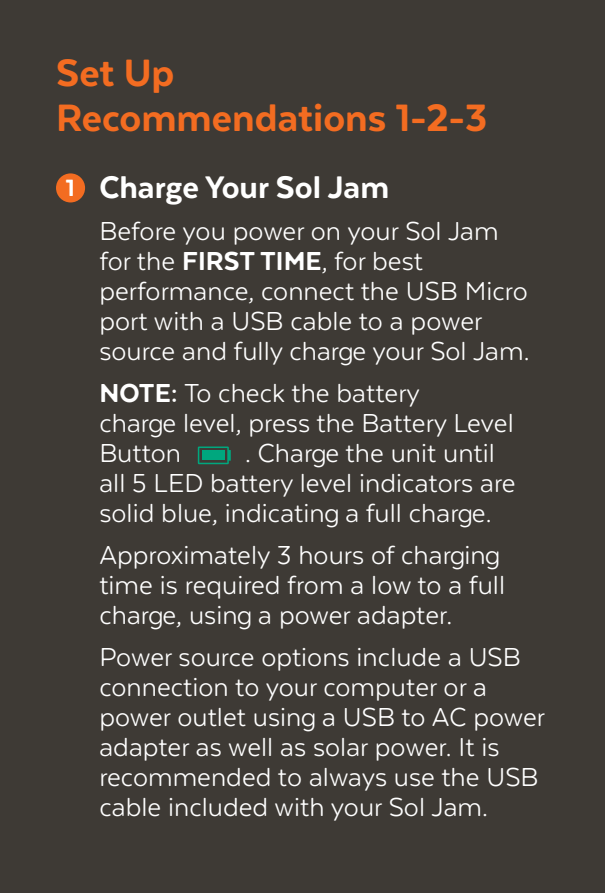
<style>
.page{position:relative;width:605px;height:893px;background:#3e3a35}
.page>*{position:absolute;margin:0;border:0;box-sizing:border-box;transform-origin:0 0}
.t1{font:800 44px/44px "Texta";color:#f36c21}
.t2{font:800 36px "Texta";color:#fff}
.t3{font:30px/30px "Texta";color:#fff}
.s1{font-size:27.2px}
.s2{font-weight:800}
</style>
<div class="page">
<div style="left:56px;top:173px;width:29px;height:29px;background:#f36c21;border-radius:50%"></div>
<svg style="left:198px;top:446px;width:33px;height:18px"></svg>
<h1 class="t1" style="left:56px;top:51px;width:432px">Set Up<br>Recommendations 1-2-3</h1>
<p class="t2" style="left:66px;top:169px;width:325px"><span class="s1">1</span> Charge Your Sol Jam</p>
<p class="t3" style="left:99px;top:216px;width:432px">Before you power on your Sol Jam for the <span class="s2">FIRST TIME</span>, for best performance, connect the USB Micro port with a USB cable to a power source and fully charge your Sol Jam.</p>
<p class="t3" style="left:99px;top:378px;width:416px"><span class="s2">NOTE:</span> To check the battery<br>charge level, press the Battery Level<br>Button</p>
<p class="t3" style="left:99px;top:438px;width:418px;text-indent:146px">. Charge the unit until all 5 LED battery level indicators are solid blue, indicating a full charge.</p>
<p class="t3" style="left:99px;top:540px;width:407px">Approximately 3 hours of charging time is required from a low to a full charge, using a power adapter.</p>
<p class="t3" style="left:99px;top:642px;width:447px">Power source options include a USB connection to your computer or a power outlet using a USB to AC power adapter as well as solar power. It is recommended to always use the USB cable included with your Sol Jam.</p>
</div>
